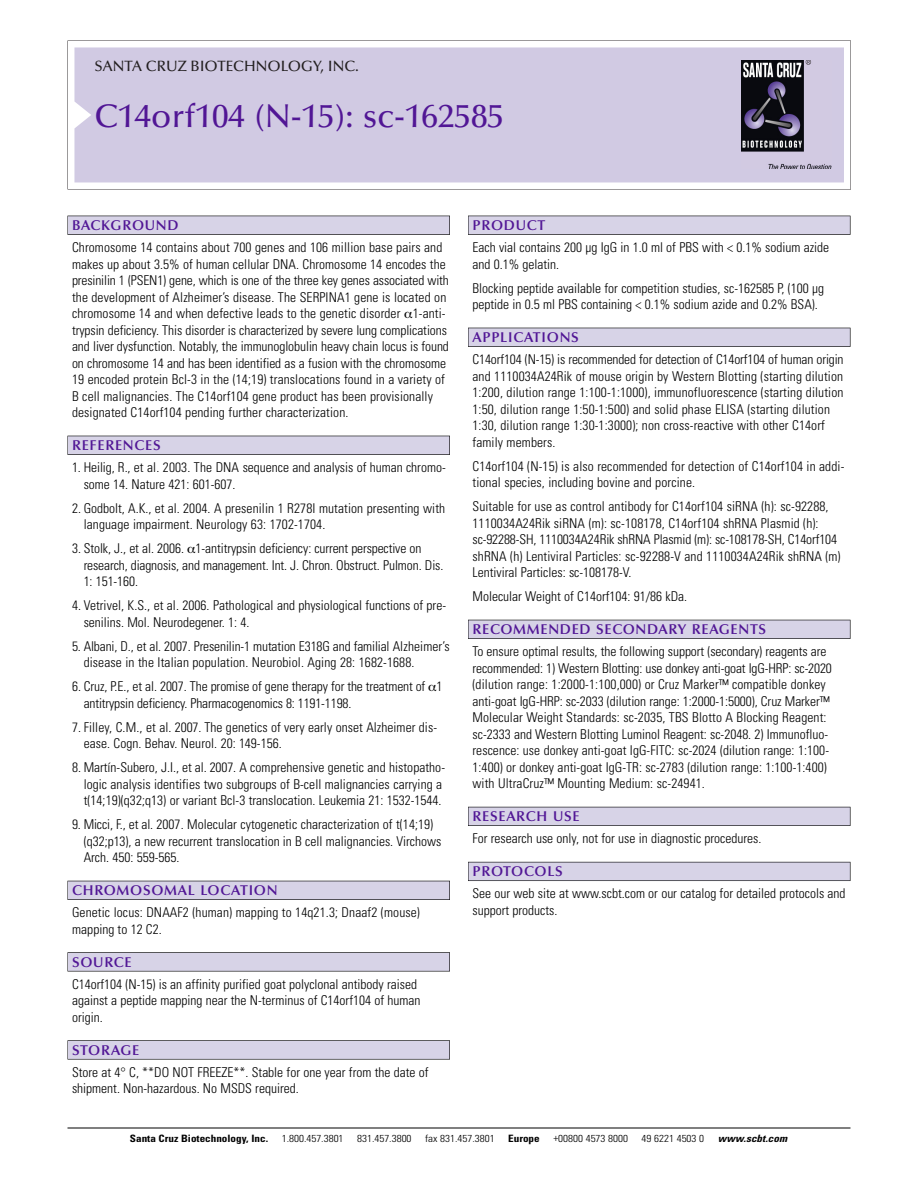
<style>
.page{position:relative;width:918px;height:1188px;background:#fff}
.page>*{position:absolute;margin:0;border:0;box-sizing:border-box;transform-origin:0 0}
.t1{font:500 33px "Optima";color:#511695}
.t2{font:500 15px "Optima";color:#231f20}
.t3{font:600 14.25px "Optima";letter-spacing:.05em;color:#511695}
.t4{font:300 condensed 13.5px/16.5px "Univers";color:#000}
.t5{font:300 condensed 10.2px "Univers";color:#000;scale:1.1 1}
.t6{font:700 condensed 10.2px "Univers";color:#000;scale:1.1 1}
.t7{font:italic 700 condensed 10.2px "Univers";letter-spacing:.005em;color:#000;scale:1.1 1}
</style>
<div class="page">
<svg style="left:68px;top:40px;width:783px;height:149px"></svg>
<div style="left:74px;top:47px;width:770px;height:135px;background:#d1cae3"></div>
<img style="left:741px;top:60px;width:90px;height:108px">
<div style="left:68px;top:216px;width:382px;height:19px;background:#525155"></div>
<div style="left:68px;top:216px;width:381px;height:18px;background:#d7d3e7"></div>
<div style="left:68px;top:436px;width:382px;height:19px;background:#515055"></div>
<div style="left:68px;top:436px;width:381px;height:18px;background:#d7d3e7"></div>
<div style="left:68px;top:881px;width:382px;height:19px;background:#525158"></div>
<div style="left:68px;top:881px;width:381px;height:18px;background:#d7d3e7"></div>
<div style="left:68px;top:952px;width:382px;height:19px;background:#575759"></div>
<div style="left:68px;top:953px;width:381px;height:18px;background:#d7d3e7"></div>
<svg style="left:68px;top:1040px;width:382px;height:20px"></svg>
<div style="left:68px;top:1041px;width:381px;height:18px;background:#d7d3e7"></div>
<div style="left:468px;top:216px;width:382px;height:19px;background:#525155"></div>
<div style="left:468px;top:216px;width:382px;height:18px;background:#d7d3e7"></div>
<div style="left:468px;top:328px;width:382px;height:19px;background:#515055"></div>
<div style="left:468px;top:328px;width:382px;height:18px;background:#d7d3e7"></div>
<div style="left:468px;top:620px;width:382px;height:19px;background:#525158"></div>
<div style="left:468px;top:620px;width:382px;height:18px;background:#d7d3e7"></div>
<div style="left:468px;top:807px;width:382px;height:19px;background:#54535a"></div>
<div style="left:468px;top:807px;width:382px;height:18px;background:#d7d3e7"></div>
<div style="left:468px;top:862px;width:382px;height:19px;background:#5b5a62"></div>
<div style="left:468px;top:862px;width:382px;height:18px;background:#d7d3e7"></div>
<hr style="left:68px;top:1128px;width:782px;height:1px;background:#000">
<p class="t2" style="left:94px;top:61px;width:266px">SANTA CRUZ BIOTECHNOLOGY, INC.</p>
<h1 class="t1" style="left:94px;top:103px;width:411px">C14orf104 (N-15): sc-162585</h1>
<p class="t3" style="left:72px;top:219px;width:108px">BACKGROUND</p>
<p class="t4" style="left:72px;top:240px;width:378px">Chromosome 14 contains about 700 genes and 106 million base pairs and makes up about 3.5% of human cellular DNA. Chromosome 14 encodes the presinilin 1 (PSEN1) gene, which is one of the three key genes associated with the development of Alzheimer’s disease. The SERPINA1 gene is located on chromosome 14 and when defective leads to the genetic disorder 1-anti&shy;trypsin deficiency. This disorder is characterized by severe lung complications and liver dysfunction. Notably, the immunoglobulin heavy chain locus is found on chromosome 14 and has been identified as a fusion with the chromosome 19 encoded protein Bcl-3 in the (14;19) translocations found in a variety of B cell malignancies. The C14orf104 gene product has been provisionally designated C14orf104 pending further characterization.</p>
<p class="t3" style="left:72px;top:440px;width:90px">REFERENCES</p>
<p class="t4" style="left:84px;top:460px;width:364px;text-indent:-12px">1. Heilig, R., et al. 2003. The DNA sequence and analysis of human chromo&shy;some 14. Nature 421: 601-607.</p>
<p class="t4" style="left:84px;top:501px;width:363px;text-indent:-12px">2. Godbolt, A.K., et al. 2004. A presenilin 1 R278I mutation presenting with language impairment. Neurology 63: 1702-1704.</p>
<p class="t4" style="left:84px;top:541px;width:361px;text-indent:-12px">3. Stolk, J., et al. 2006. 1-antitrypsin deficiency: current perspective on research, diagnosis, and management. Int. J. Chron. Obstruct. Pulmon. Dis.<br>1: 151-160.</p>
<p class="t4" style="left:84px;top:598px;width:364px;text-indent:-12px">4. Vetrivel, K.S., et al. 2006. Pathological and physiological functions of pre&shy;senilins. Mol. Neurodegener. 1: 4.</p>
<p class="t4" style="left:84px;top:639px;width:367px;text-indent:-12px">5. Albani, D., et al. 2007. Presenilin-1 mutation E318G and familial Alzheimer’s disease in the Italian population. Neurobiol. Aging 28: 1682-1688.</p>
<p class="t4" style="left:84px;top:679px;width:360px;text-indent:-12px">6. Cruz, P.E., et al. 2007. The promise of gene therapy for the treatment of 1 antitrypsin deficiency. Pharmacogenomics 8: 1191-1198.</p>
<p class="t4" style="left:84px;top:720px;width:355px;text-indent:-12px">7. Filley, C.M., et al. 2007. The genetics of very early onset Alzheimer dis&shy;ease. Cogn. Behav. Neurol. 20: 149-156.</p>
<p class="t4" style="left:84px;top:760px;width:363px;text-indent:-12px">8. Martín-Subero, J.I., et al. 2007. A comprehensive genetic and histopatho&shy;logic analysis identifies two subgroups of B-cell malignancies carrying a t(14;19)(q32;q13) or variant Bcl-3 translocation. Leukemia 21: 1532-1544.</p>
<p class="t4" style="left:84px;top:817px;width:359px;text-indent:-12px">9. Micci, F., et al. 2007. Molecular cytogenetic characterization of t(14;19) (q32;p13), a new recurrent translocation in B cell malignancies. Virchows<br>Arch. 450: 559-565.</p>
<p class="t3" style="left:72px;top:885px;width:207px">CHROMOSOMAL LOCATION</p>
<p class="t4" style="left:72px;top:905px;width:349px">Genetic locus: DNAAF2 (human) mapping to 14q21.3; Dnaaf2 (mouse) mapping to 12 C2.</p>
<p class="t3" style="left:72px;top:956px;width:61px">SOURCE</p>
<p class="t4" style="left:72px;top:977px;width:350px">C14orf104 (N-15) is an affinity purified goat polyclonal antibody raised against a peptide mapping near the N-terminus of C14orf104 of human origin.</p>
<p class="t3" style="left:72px;top:1044px;width:69px">STORAGE</p>
<p class="t4" style="left:72px;top:1065px;width:358px">Store at 4° C, **DO NOT FREEZE**. Stable for one year from the date of shipment. Non-hazardous. No MSDS required.</p>
<p class="t3" style="left:473px;top:219px;width:74px">PRODUCT</p>
<p class="t4" style="left:473px;top:240px;width:358px">Each vial contains 200 µg IgG in 1.0 ml of PBS with &lt; 0.1% sodium azide and 0.1% gelatin.</p>
<p class="t4" style="left:473px;top:281px;width:353px">Blocking peptide available for competition studies, sc-162585 P, (100 µg peptide in 0.5 ml PBS containing &lt; 0.1% sodium azide and 0.2% BSA).</p>
<p class="t3" style="left:473px;top:332px;width:108px">APPLICATIONS</p>
<p class="t4" style="left:473px;top:352px;width:373px">C14orf104 (N-15) is recommended for detection of C14orf104 of human origin and 1110034A24Rik of mouse origin by Western Blotting (starting dilution 1:200, dilution range 1:100-1:1000), immunofluorescence (starting dilution 1:50, dilution range 1:50-1:500) and solid phase ELISA (starting dilution 1:30, dilution range 1:30-1:3000); non cross-reactive with other C14orf family members.</p>
<p class="t4" style="left:473px;top:459px;width:373px">C14orf104 (N-15) is also recommended for detection of C14orf104 in addi&shy;tional species, including bovine and porcine.</p>
<p class="t4" style="left:473px;top:499px;width:370px">Suitable for use as control antibody for C14orf104 siRNA (h): sc-92288, 1110034A24Rik siRNA (m): sc-108178, C14orf104 shRNA Plasmid (h): sc-92288-SH, 1110034A24Rik shRNA Plasmid (m): sc-108178-SH, C14orf104 shRNA (h) Lentiviral Particles: sc-92288-V and 1110034A24Rik shRNA (m)<br>Lentiviral Particles: sc-108178-V.</p>
<p class="t4" style="left:473px;top:589px;width:216px">Molecular Weight of C14orf104: 91/86 kDa.</p>
<p class="t3" style="left:473px;top:624px;width:295px">RECOMMENDED SECONDARY REAGENTS</p>
<p class="t4" style="left:473px;top:644px;width:361px">To ensure optimal results, the following support (secondary) reagents are recommended: 1) Western Blotting: use donkey anti-goat IgG-HRP: sc-2020 (dilution range: 1:2000-1:100,000) or Cruz Marker™ compatible donkey anti-goat IgG-HRP: sc-2033 (dilution range: 1:2000-1:5000), Cruz Marker™ Molecular Weight Standards: sc-2035, TBS Blotto A Blocking Reagent: sc-2333 and Western Blotting Luminol Reagent: sc-2048. 2) Immunofluo&shy;rescence: use donkey anti-goat IgG-FITC: sc-2024 (dilution range: 1:100- 1:400) or donkey anti-goat IgG-TR: sc-2783 (dilution range: 1:100-1:400) with UltraCruz™ Mounting Medium: sc-24941.</p>
<p class="t3" style="left:473px;top:811px;width:109px">RESEARCH USE</p>
<p class="t4" style="left:473px;top:831px;width:290px">For research use only, not for use in diagnostic procedures.</p>
<p class="t3" style="left:473px;top:866px;width:92px">PROTOCOLS</p>
<p class="t4" style="left:473px;top:886px;width:375px">See our web site at www.scbt.com or our catalog for detailed protocols and support products.</p>
<p class="t6" style="left:130px;top:1135px;width:127px">Santa Cruz Biotechnology, Inc.</p>
<p class="t5" style="left:282px;top:1135px;width:58px">1.800.457.3801</p>
<p class="t5" style="left:357px;top:1135px;width:51px">831.457.3800</p>
<p class="t5" style="left:425px;top:1135px;width:65px">fax 831.457.3801</p>
<p class="t6" style="left:508px;top:1135px;width:30px">Europe</p>
<p class="t5" style="left:553px;top:1135px;width:69px">+00800 4573 8000</p>
<p class="t5" style="left:642px;top:1135px;width:58px">49 6221 4503 0</p>
<p class="t7" style="left:718px;top:1135px;width:64px">www.scbt.com</p>
</div>
